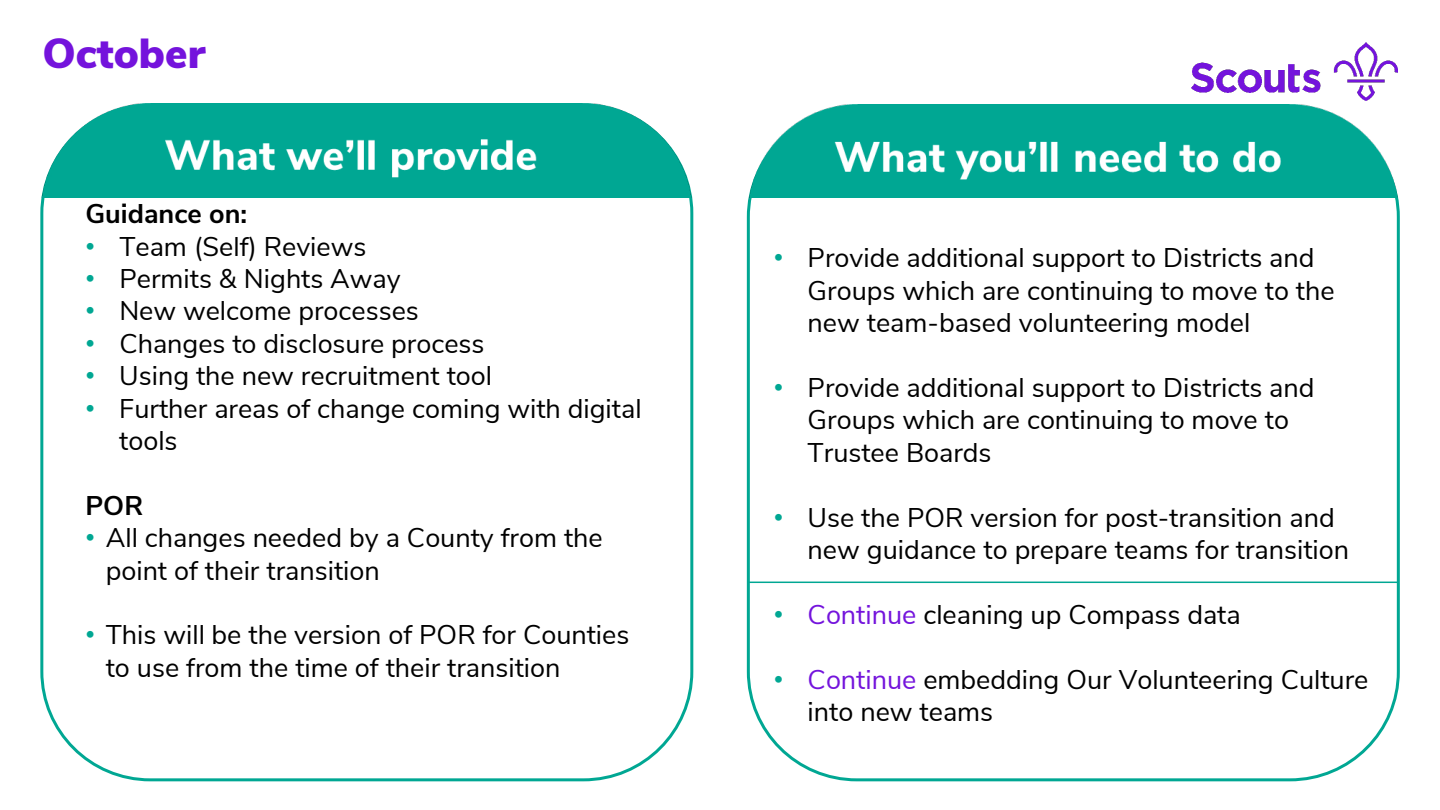
<style>
.page{position:relative;width:1440px;height:810px;background:#fff}
.page>*{position:absolute;margin:0;border:0;box-sizing:border-box;transform-origin:0 0}
.t1{font:900 42px "Nunito Sans";color:#7413dc}
.t2{font:27px/32.4px "Nunito Sans";color:#000}
.t3{font:700 27px "Nunito Sans";color:#000}
.s1{font-family:"Arial";color:#00a793}
.s2{color:#7414dc}
</style>
<div class="page">
<img style="left:1191px;top:42px;width:206px;height:59px">
<img style="left:748px;top:105px;width:650px;height:92px">
<div style="left:40px;top:104px;width:653px;height:677px;background:#fff;border:3px solid #00a793;border-radius:108px"></div>
<img style="left:42px;top:103px;width:650px;height:94px">
<hr style="left:748px;top:582px;width:650px;height:1px;background:#00a793">
<p class="t1" style="left:42px;top:22px;width:164px">October</p>
<p class="t3" style="left:86px;top:194px;width:163px">Guidance on:</p>
<p class="t2" style="left:86px;top:228px;width:282px"><span class="s1">•</span> Team (Self) Reviews</p>
<p class="t2" style="left:86px;top:261px;width:317px"><span class="s1">•</span> Permits &amp; Nights Away</p>
<p class="t2" style="left:86px;top:293px;width:335px"><span class="s1">•</span> New welcome processes</p>
<p class="t2" style="left:86px;top:326px;width:401px"><span class="s1">•</span> Changes to disclosure process</p>
<p class="t2" style="left:85px;top:358px;width:408px"><span class="s1">•</span> Using the new recruitment tool</p>
<p class="t2" style="left:119px;top:390px;width:524px;text-indent:-34px"><span class="s1">•</span> Further areas of change coming with digital tools</p>
<p class="t3" style="left:85px;top:486px;width:59px">POR</p>
<p class="t2" style="left:106px;top:520px;width:499px;text-indent:-20px"><span class="s1">•</span> All changes needed by a County from the point of their transition</p>
<p class="t2" style="left:106px;top:617px;width:525px;text-indent:-20px"><span class="s1">•</span> This will be the version of POR for Counties to use from the time of their transition</p>
<p class="t2" style="left:808px;top:240px;width:529px;text-indent:-34px"><span class="s1">•</span> Provide additional support to Districts and<br>Groups which are continuing to move to the new team-based volunteering model</p>
<p class="t2" style="left:808px;top:370px;width:508px;text-indent:-34px"><span class="s1">•</span> Provide additional support to Districts and<br>Groups which are continuing to move to<br>Trustee Boards</p>
<p class="t2" style="left:808px;top:499px;width:543px;text-indent:-34px"><span class="s1">•</span> Use the POR version for post-transition and new guidance to prepare teams for transition</p>
<p class="t2" style="left:774px;top:597px;width:468px"><span class="s1">•</span> <span class="s2">Continue</span> cleaning up Compass data</p>
<p class="t2" style="left:808px;top:661px;width:562px;text-indent:-34px"><span class="s1">•</span> <span class="s2">Continue</span> embedding Our Volunteering Culture into new teams</p>
</div>
